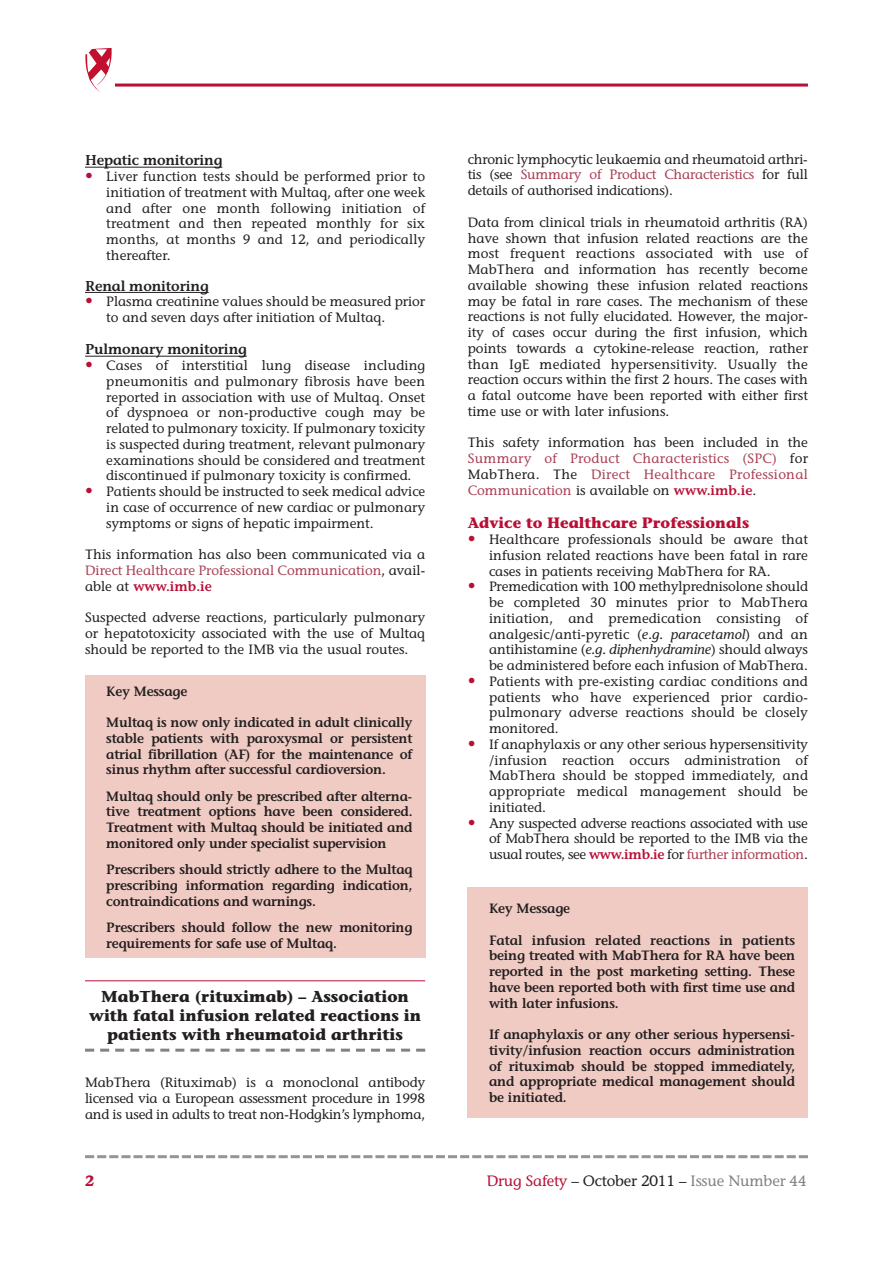
<style>
.page{position:relative;width:893px;height:1263px;background:#fff}
.page>*{position:absolute;margin:0;border:0;box-sizing:border-box;transform-origin:0 0}
.t1{font:700 15.75px/18.9px "Stone Informal";color:#231f20;text-align:center}
.t2{font:15px "Stone Informal";letter-spacing:-.01em;color:#231f20}
.t3{font:700 15px "Stone Informal";color:#b90f36}
.t4{font:600 14.25px "Stone Informal";letter-spacing:-.01em;color:#231f20}
.t5{font:13.5px/15.8px "Stone Informal";color:#231f20;text-align:justify}
.t6{font:600 13.5px/15.8px "Stone Informal";letter-spacing:-.015em;color:#231f20;text-align:justify}
.t7{font:13.5px/15.8px "Stone Informal";color:#aa4055;text-align:justify}
.s1{font-size:15.75px;color:#b90f36}
.s2{color:#aa4055}
.s3{font-weight:600;color:#b90f36}
.s4{color:#231f20}
.s5{font-style:italic}
.s6{color:#b90f36}
.s7{color:#808285}
</style>
<div class="page">
<div style="left:85px;top:676px;width:340px;height:282px;background:#efcbc3"></div>
<div style="left:468px;top:887px;width:340px;height:231px;background:#efcbc3"></div>
<hr style="left:85px;top:84px;width:723px;height:3px;background:#b90f36">
<svg style="left:85px;top:1155px;width:723px;height:3px"></svg>
<div style="left:82px;top:40px;width:33px;height:56px;background:#fff"></div>
<svg style="left:85px;top:48px;width:27px;height:44px"></svg>
<hr style="left:85px;top:167px;width:137px;height:1px;background:#231f20">
<hr style="left:85px;top:292px;width:124px;height:1px;background:#231f20">
<hr style="left:85px;top:356px;width:162px;height:1px;background:#231f20">
<hr style="left:85px;top:980px;width:340px;height:1px;background:#b90f36">
<svg style="left:85px;top:1049px;width:340px;height:3px"></svg>
<p class="t4" style="left:85px;top:155px;width:139px">Hepatic monitoring</p>
<p class="t5" style="left:106px;top:169px;width:320px;text-indent:-21px"><span class="s1">•</span> Liver function tests should be performed prior to initiation of treatment with Multaq, after one week and after one month following initiation of treatment and then repeated monthly for six months, at months 9 and 12, and periodically thereafter.</p>
<p class="t4" style="left:85px;top:280px;width:125px">Renal monitoring</p>
<p class="t5" style="left:106px;top:294px;width:320px;text-indent:-21px"><span class="s1">•</span> Plasma creatinine values should be measured prior to and seven days after initiation of Multaq.</p>
<p class="t4" style="left:85px;top:344px;width:163px">Pulmonary monitoring</p>
<p class="t5" style="left:106px;top:358px;width:320px;text-indent:-21px"><span class="s1">•</span> Cases of interstitial lung disease including pneumonitis and pulmonary fibrosis have been reported in association with use of Multaq. Onset of dyspnoea or non-productive cough may be related to pulmonary toxicity. If pulmonary toxicity is suspected during treatment, relevant pulmonary examinations should be considered and treatment discontinued if pulmonary toxicity is confirmed.</p>
<p class="t5" style="left:106px;top:484px;width:320px;text-indent:-21px"><span class="s1">•</span> Patients should be instructed to seek medical advice in case of occurrence of new cardiac or pulmonary symptoms or signs of hepatic impairment.</p>
<p class="t5" style="left:85px;top:547px;width:342px">This information has also been communicated via a <span class="s2">Direct Healthcare Professional Communication</span>, avail&shy;able at <span class="s3">www.imb.ie</span></p>
<p class="t5" style="left:85px;top:610px;width:342px">Suspected adverse reactions, particularly pulmonary or hepatotoxicity associated with the use of Multaq should be reported to the IMB via the usual routes.</p>
<p class="t6" style="left:106px;top:684px;width:83px">Key Message</p>
<p class="t6" style="left:106px;top:716px;width:308px">Multaq is now only indicated in adult clinically stable patients with paroxysmal or persistent atrial fibrillation (AF) for the maintenance of sinus rhythm after successful cardioversion.</p>
<p class="t6" style="left:106px;top:789px;width:308px">Multaq should only be prescribed after alterna&shy;tive treatment options have been considered.<br>Treatment with Multaq should be initiated and monitored only under specialist supervision</p>
<p class="t6" style="left:106px;top:863px;width:308px">Prescribers should strictly adhere to the Multaq prescribing information regarding indication, contraindications and warnings.</p>
<p class="t6" style="left:106px;top:921px;width:308px">Prescribers should follow the new monitoring requirements for safe use of Multaq.</p>
<p class="t1" style="left:89px;top:989px;width:334px">MabThera (rituximab) – Association with fatal infusion related reactions in patients with rheumatoid arthritis</p>
<p class="t5" style="left:85px;top:1075px;width:342px">MabThera (Rituximab) is a monoclonal antibody licensed via a European assessment procedure in 1998 and is used in adults to treat non-Hodgkin’s lymphoma,</p>
<p class="t5" style="left:468px;top:151px;width:342px">chronic lymphocytic leukaemia and rheumatoid arthri&shy;tis (see <span class="s2">Summary of Product Characteristics</span> for full details of authorised indications).</p>
<p class="t5" style="left:468px;top:214px;width:342px">Data from clinical trials in rheumatoid arthritis (RA) have shown that infusion related reactions are the most frequent reactions associated with use of MabThera and information has recently become available showing these infusion related reactions may be fatal in rare cases. The mechanism of these reactions is not fully elucidated. However, the major&shy;ity of cases occur during the first infusion, which points towards a cytokine-release reaction, rather than IgE mediated hypersensitivity. Usually the reaction occurs within the first 2 hours. The cases with a fatal outcome have been reported with either first time use or with later infusions.</p>
<p class="t7" style="left:468px;top:435px;width:342px"><span class="s4">This safety information has been included in the </span>Summary of Product Characteristics (SPC) <span class="s4">for MabThera. The</span> Direct Healthcare Professional Communication <span class="s4">is available on</span> <span class="s3">www.imb.ie</span><span class="s4">.</span></p>
<p class="t3" style="left:468px;top:517px;width:283px">Advice to Healthcare Professionals</p>
<p class="t5" style="left:489px;top:531px;width:320px;text-indent:-21px"><span class="s1">•</span> Healthcare professionals should be aware that infusion related reactions have been fatal in rare cases in patients receiving MabThera for RA.</p>
<p class="t5" style="left:489px;top:579px;width:320px;text-indent:-21px"><span class="s1">•</span> Premedication with 100 methylprednisolone should be completed 30 minutes prior to MabThera initiation, and premedication consisting of analgesic/anti-pyretic (<span class="s5">e.g. paracetamol</span>) and an antihistamine (<span class="s5">e.g. diphenhydramine</span>) should always be administered before each infusion of MabThera.</p>
<p class="t5" style="left:489px;top:673px;width:320px;text-indent:-21px"><span class="s1">•</span> Patients with pre-existing cardiac conditions and patients who have experienced prior cardio&shy;pulmonary adverse reactions should be closely monitored.</p>
<p class="t5" style="left:489px;top:736px;width:320px;text-indent:-21px"><span class="s1">•</span> If anaphylaxis or any other serious hypersensitivity /infusion reaction occurs administration of MabThera should be stopped immediately, and appropriate medical management should be initiated.</p>
<p class="t5" style="left:489px;top:815px;width:320px;text-indent:-21px"><span class="s1">•</span> Any suspected adverse reactions associated with use of MabThera should be reported to the IMB via the usual routes, see <span class="s3">www.imb.ie</span> for <span class="s2">further information</span>.</p>
<p class="t6" style="left:489px;top:902px;width:83px">Key Message</p>
<p class="t6" style="left:489px;top:933px;width:308px">Fatal infusion related reactions in patients being treated with MabThera for RA have been reported in the post marketing setting. These have been reported both with first time use and with later infusions.</p>
<p class="t6" style="left:489px;top:1028px;width:308px">If anaphylaxis or any other serious hypersensi&shy;tivity/infusion reaction occurs administration of rituximab should be stopped immediately, and appropriate medical management should be initiated.</p>
<p class="t3" style="left:85px;top:1175px;width:11px">2</p>
<p class="t2" style="left:487px;top:1172px;width:321px"><span class="s6">Drug Safety</span> – October 2011 – <span class="s7">Issue Number 44</span></p>
</div>
